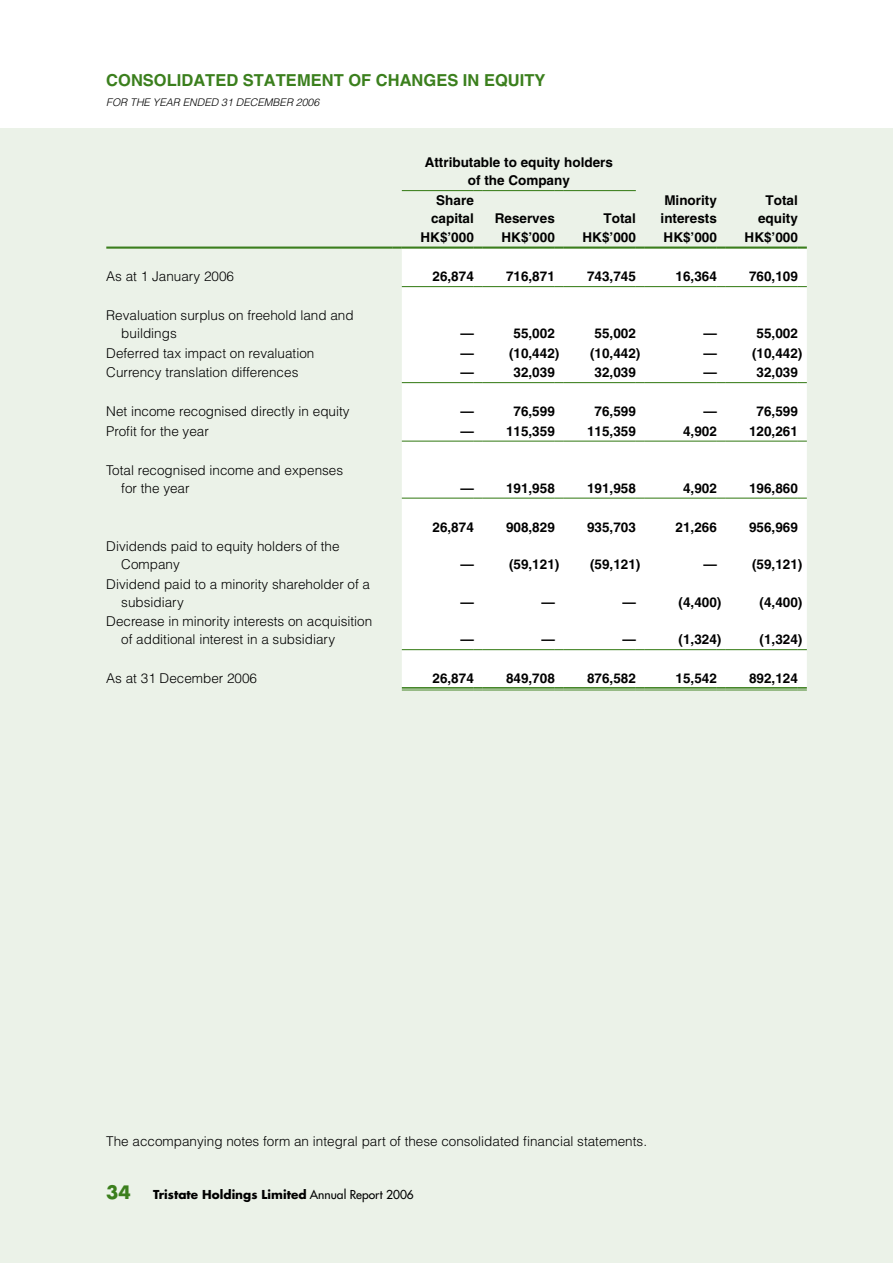
<style>
.page{position:relative;width:893px;height:1263px;background:#ebf2e8}
.page>*{position:absolute;margin:0;border:0;box-sizing:border-box;transform-origin:0 0}
.t1{font:700 16.5px "Helvetica LT Std";color:#3b7f1d}
.t2{font:300 13.5px/18px "Helvetica LT Std";color:#000}
.t3{font:700 13.5px/18px "Helvetica LT Std";color:#000;text-align:center}
.t4{font:700 12px "Futura Std";color:#000}
.t5{font:italic 300 10.5px "Helvetica LT Std";color:#000}
.s1{font-size:18px;color:#3b7f1d}
.s2{font-weight:500}
</style>
<div class="page">
<div style="left:0;top:0;width:893px;height:128px;background:#fff"></div>
<div style="left:402px;top:249px;width:405px;height:438px;background:#fff"></div>
<hr style="left:402px;top:687px;width:72px;height:3px;background:#fff">
<hr style="left:483px;top:687px;width:72px;height:3px;background:#fff">
<hr style="left:564px;top:687px;width:72px;height:3px;background:#fff">
<hr style="left:645px;top:687px;width:72px;height:3px;background:#fff">
<hr style="left:726px;top:687px;width:72px;height:3px;background:#fff">
<hr style="left:106px;top:247px;width:287px;height:2px;background:#3b7f1d">
<svg style="left:393px;top:247px;width:9px;height:2px"></svg>
<hr style="left:402px;top:247px;width:72px;height:2px;background:#3b7f1d">
<svg style="left:474px;top:247px;width:9px;height:2px"></svg>
<hr style="left:483px;top:247px;width:72px;height:2px;background:#3b7f1d">
<svg style="left:555px;top:247px;width:9px;height:2px"></svg>
<hr style="left:564px;top:247px;width:72px;height:2px;background:#3b7f1d">
<svg style="left:636px;top:247px;width:9px;height:2px"></svg>
<hr style="left:645px;top:247px;width:72px;height:2px;background:#3b7f1d">
<svg style="left:717px;top:247px;width:9px;height:2px"></svg>
<hr style="left:726px;top:247px;width:72px;height:2px;background:#3b7f1d">
<svg style="left:798px;top:247px;width:9px;height:2px"></svg>
<hr style="left:402px;top:382px;width:72px;height:1px;background:#3b7f1d">
<hr style="left:483px;top:382px;width:72px;height:1px;background:#3b7f1d">
<hr style="left:564px;top:382px;width:72px;height:1px;background:#3b7f1d">
<hr style="left:645px;top:382px;width:72px;height:1px;background:#3b7f1d">
<hr style="left:726px;top:382px;width:72px;height:1px;background:#3b7f1d">
<hr style="left:402px;top:441px;width:72px;height:1px;background:#3b7f1d">
<hr style="left:483px;top:441px;width:72px;height:1px;background:#3b7f1d">
<hr style="left:564px;top:441px;width:72px;height:1px;background:#3b7f1d">
<hr style="left:645px;top:441px;width:72px;height:1px;background:#3b7f1d">
<hr style="left:726px;top:441px;width:72px;height:1px;background:#3b7f1d">
<hr style="left:564px;top:498px;width:72px;height:1px;background:#3b7f1d">
<hr style="left:645px;top:498px;width:72px;height:1px;background:#3b7f1d">
<hr style="left:726px;top:498px;width:72px;height:1px;background:#3b7f1d">
<hr style="left:402px;top:649px;width:72px;height:1px;background:#3b7f1d">
<hr style="left:483px;top:649px;width:72px;height:1px;background:#3b7f1d">
<hr style="left:564px;top:649px;width:72px;height:1px;background:#3b7f1d">
<hr style="left:645px;top:649px;width:72px;height:1px;background:#3b7f1d">
<hr style="left:726px;top:649px;width:72px;height:1px;background:#3b7f1d">
<hr style="left:402px;top:687px;width:72px;height:2px;background:#3b7f1d">
<hr style="left:402px;top:690px;width:72px;height:1px;background:#3b7f1d">
<svg style="left:474px;top:687px;width:9px;height:4px"></svg>
<hr style="left:483px;top:687px;width:72px;height:2px;background:#3b7f1d">
<hr style="left:483px;top:690px;width:72px;height:1px;background:#3b7f1d">
<svg style="left:555px;top:687px;width:9px;height:4px"></svg>
<hr style="left:564px;top:687px;width:72px;height:2px;background:#3b7f1d">
<hr style="left:564px;top:690px;width:72px;height:1px;background:#3b7f1d">
<svg style="left:636px;top:687px;width:9px;height:4px"></svg>
<hr style="left:645px;top:687px;width:72px;height:2px;background:#3b7f1d">
<hr style="left:645px;top:690px;width:72px;height:1px;background:#3b7f1d">
<svg style="left:717px;top:687px;width:9px;height:4px"></svg>
<hr style="left:726px;top:687px;width:72px;height:2px;background:#3b7f1d">
<hr style="left:726px;top:690px;width:72px;height:1px;background:#3b7f1d">
<svg style="left:798px;top:687px;width:9px;height:4px"></svg>
<hr style="left:402px;top:498px;width:72px;height:1px;background:#3b7f1d">
<hr style="left:483px;top:498px;width:72px;height:1px;background:#3b7f1d">
<hr style="left:402px;top:286px;width:72px;height:1px;background:#3b7f1d">
<hr style="left:483px;top:286px;width:72px;height:1px;background:#3b7f1d">
<hr style="left:564px;top:286px;width:72px;height:1px;background:#3b7f1d">
<hr style="left:645px;top:286px;width:72px;height:1px;background:#3b7f1d">
<hr style="left:726px;top:286px;width:72px;height:1px;background:#3b7f1d">
<hr style="left:402px;top:190px;width:72px;height:1px;background:#3b7f1d">
<hr style="left:483px;top:190px;width:72px;height:1px;background:#3b7f1d">
<hr style="left:564px;top:190px;width:72px;height:1px;background:#3b7f1d">
<p class="t1" style="left:106px;top:71px;width:441px">CONSOLIDATED STATEMENT OF CHANGES IN EQUITY</p>
<p class="t5" style="left:106px;top:96px;width:214px">FOR THE YEAR ENDED 31 DECEMBER 2006</p>
<p class="t3" style="left:425px;top:153px;width:190px">Attributable to equity holders of the Company</p>
<p class="t3" style="left:431px;top:191px;width:44px">Share capital</p>
<p class="t3" style="left:495px;top:209px;width:62px">Reserves</p>
<p class="t3" style="left:604px;top:209px;width:34px">Total</p>
<p class="t3" style="left:661px;top:191px;width:58px;text-align:left">Minority interests</p>
<p class="t3" style="left:758px;top:191px;width:41px">Total equity</p>
<p class="t3" style="left:421px;top:228px;width:55px">HK$’000</p>
<p class="t3" style="left:502px;top:228px;width:55px">HK$’000</p>
<p class="t3" style="left:583px;top:228px;width:55px">HK$’000</p>
<p class="t3" style="left:664px;top:228px;width:55px">HK$’000</p>
<p class="t3" style="left:745px;top:228px;width:55px">HK$’000</p>
<p class="t2" style="left:106px;top:267px;width:129px">As at 1 January 2006</p>
<p class="t3" style="left:433px;top:267px;width:43px">26,874</p>
<p class="t3" style="left:506px;top:267px;width:50px">716,871</p>
<p class="t3" style="left:587px;top:267px;width:50px">743,745</p>
<p class="t3" style="left:676px;top:267px;width:43px">16,364</p>
<p class="t3" style="left:749px;top:267px;width:50px">760,109</p>
<p class="t2" style="left:121px;top:306px;width:234px;text-indent:-15px">Revaluation surplus on freehold land and buildings</p>
<p class="t3" style="left:460px;top:324px;width:15px">—</p>
<p class="t3" style="left:514px;top:324px;width:43px">55,002</p>
<p class="t3" style="left:595px;top:324px;width:43px">55,002</p>
<p class="t3" style="left:703px;top:324px;width:15px">—</p>
<p class="t3" style="left:757px;top:324px;width:43px">55,002</p>
<p class="t2" style="left:106px;top:344px;width:210px">Deferred tax impact on revaluation</p>
<p class="t3" style="left:460px;top:344px;width:15px">—</p>
<p class="t3" style="left:509px;top:344px;width:52px">(10,442)</p>
<p class="t3" style="left:590px;top:344px;width:52px">(10,442)</p>
<p class="t3" style="left:703px;top:344px;width:15px">—</p>
<p class="t3" style="left:752px;top:344px;width:52px">(10,442)</p>
<p class="t2" style="left:106px;top:363px;width:194px">Currency translation differences</p>
<p class="t3" style="left:460px;top:363px;width:15px">—</p>
<p class="t3" style="left:514px;top:363px;width:43px">32,039</p>
<p class="t3" style="left:595px;top:363px;width:43px">32,039</p>
<p class="t3" style="left:703px;top:363px;width:15px">—</p>
<p class="t3" style="left:757px;top:363px;width:43px">32,039</p>
<p class="t2" style="left:106px;top:402px;width:245px">Net income recognised directly in equity</p>
<p class="t3" style="left:460px;top:402px;width:15px">—</p>
<p class="t3" style="left:514px;top:402px;width:43px">76,599</p>
<p class="t3" style="left:595px;top:402px;width:43px">76,599</p>
<p class="t3" style="left:703px;top:402px;width:15px">—</p>
<p class="t3" style="left:757px;top:402px;width:43px">76,599</p>
<p class="t2" style="left:106px;top:422px;width:104px">Profit for the year</p>
<p class="t3" style="left:460px;top:422px;width:96px">— 115,359</p>
<p class="t3" style="left:587px;top:422px;width:50px">115,359</p>
<p class="t3" style="left:683px;top:422px;width:35px">4,902</p>
<p class="t3" style="left:749px;top:422px;width:50px">120,261</p>
<p class="t2" style="left:121px;top:461px;width:223px;text-indent:-15px">Total recognised income and expenses for the year</p>
<p class="t3" style="left:460px;top:479px;width:96px">— 191,958</p>
<p class="t3" style="left:587px;top:479px;width:50px">191,958</p>
<p class="t3" style="left:683px;top:479px;width:35px">4,902</p>
<p class="t3" style="left:749px;top:479px;width:50px">196,860</p>
<p class="t3" style="left:433px;top:518px;width:43px">26,874</p>
<p class="t3" style="left:506px;top:518px;width:50px">908,829</p>
<p class="t3" style="left:587px;top:518px;width:50px">935,703</p>
<p class="t3" style="left:676px;top:518px;width:43px">21,266</p>
<p class="t3" style="left:749px;top:518px;width:50px">956,969</p>
<p class="t2" style="left:121px;top:537px;width:220px;text-indent:-15px">Dividends paid to equity holders of the<br>Company</p>
<p class="t2" style="left:121px;top:575px;width:250px;text-indent:-15px">Dividend paid to a minority shareholder of a subsidiary</p>
<p class="t2" style="left:121px;top:612px;width:252px;text-indent:-15px">Decrease in minority interests on acquisition of additional interest in a subsidiary</p>
<p class="t3" style="left:460px;top:555px;width:15px">—</p>
<p class="t3" style="left:509px;top:555px;width:52px">(59,121)</p>
<p class="t3" style="left:590px;top:555px;width:52px">(59,121)</p>
<p class="t3" style="left:703px;top:555px;width:15px">—</p>
<p class="t3" style="left:752px;top:555px;width:52px">(59,121)</p>
<p class="t3" style="left:460px;top:593px;width:15px">—</p>
<p class="t3" style="left:541px;top:593px;width:15px">—</p>
<p class="t3" style="left:622px;top:593px;width:15px">—</p>
<p class="t3" style="left:679px;top:593px;width:44px">(4,400)</p>
<p class="t3" style="left:760px;top:593px;width:44px">(4,400)</p>
<p class="t3" style="left:460px;top:630px;width:15px">—</p>
<p class="t3" style="left:541px;top:630px;width:15px">—</p>
<p class="t3" style="left:622px;top:630px;width:15px">—</p>
<p class="t3" style="left:679px;top:630px;width:44px">(1,324)</p>
<p class="t3" style="left:760px;top:630px;width:44px">(1,324)</p>
<p class="t2" style="left:106px;top:669px;width:152px">As at 31 December 2006</p>
<p class="t3" style="left:433px;top:669px;width:43px">26,874</p>
<p class="t3" style="left:506px;top:669px;width:50px">849,708</p>
<p class="t3" style="left:587px;top:669px;width:50px">876,582</p>
<p class="t3" style="left:676px;top:669px;width:43px">15,542</p>
<p class="t3" style="left:749px;top:669px;width:50px">892,124</p>
<p class="t2" style="left:106px;top:1132px;width:542px">The accompanying notes form an integral part of these consolidated financial statements.</p>
<p class="t4" style="left:106px;top:1186px;width:309px"><span class="s1">34</span> Tristate Holdings Limited <span class="s2">Annual Report 2006</span></p>
</div>
